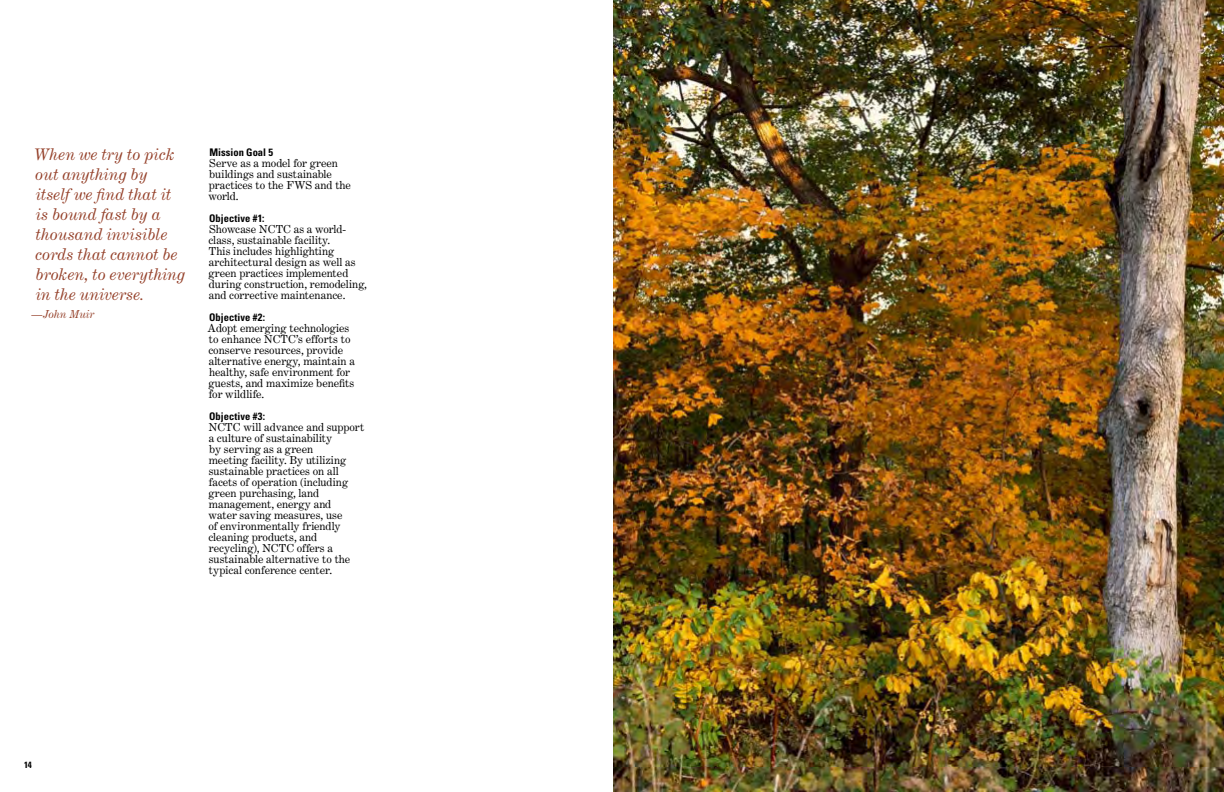
<style>
.page{position:relative;width:1224px;height:792px;background:#fff}
.page>*{position:absolute;margin:0;border:0;box-sizing:border-box;transform-origin:0 0}
.t1{font:italic 16px/20px "Century Expanded LT Std";letter-spacing:-.005em;color:#943f28}
.t2{font:11px/11px "Century Expanded LT Std";color:#000}
.t3{font:italic 11px "Century Expanded LT Std";letter-spacing:-.01em;color:#943f28}
.t4{font:700 condensed 10.5px "Univers LT Std";letter-spacing:.005em;color:#000}
.t5{font:700 condensed 9px "Univers LT Std";color:#000}
.s1{font-style:normal}
</style>
<div class="page">
<img style="left:613px;top:0;width:611px;height:792px">
<h1 class="t1" style="left:34px;top:144px;width:153px">When we try to pick out anything by<br>itself we find that it is bound fast by a thousand invisible cords that cannot be broken, to everything in the universe.</h1>
<p class="t3" style="left:31px;top:307px;width:65px"><span class="s1">—</span>John Muir</p>
<p class="t4" style="left:209px;top:145px;width:65px">Mission Goal 5</p>
<p class="t2" style="left:209px;top:157px;width:144px">Serve as a model for green buildings and sustainable practices to the FWS and the world.</p>
<p class="t4" style="left:209px;top:211px;width:57px">Objective #1:</p>
<p class="t2" style="left:208px;top:223px;width:160px">Showcase NCTC as a world&shy;class, sustainable facility.<br>This includes highlighting architectural design as well as green practices implemented during construction, remodeling, and corrective maintenance.</p>
<p class="t4" style="left:209px;top:310px;width:57px">Objective #2:</p>
<p class="t2" style="left:208px;top:322px;width:149px">Adopt emerging technologies to enhance NCTC’s efforts to conserve resources, provide alternative energy, maintain a healthy, safe environment for guests, and maximize benefits for wildlife.</p>
<p class="t4" style="left:209px;top:409px;width:57px">Objective #3:</p>
<p class="t2" style="left:208px;top:421px;width:158px">NCTC will advance and support a culture of sustainability<br>by serving as a green<br>meeting facility. By utilizing sustainable practices on all facets of operation (including green purchasing, land management, energy and<br>water saving measures, use<br>of environmentally friendly cleaning products, and recycling), NCTC offers a sustainable alternative to the typical conference center.</p>
<p class="t5" style="left:24px;top:759px;width:9px">14</p>
</div>
